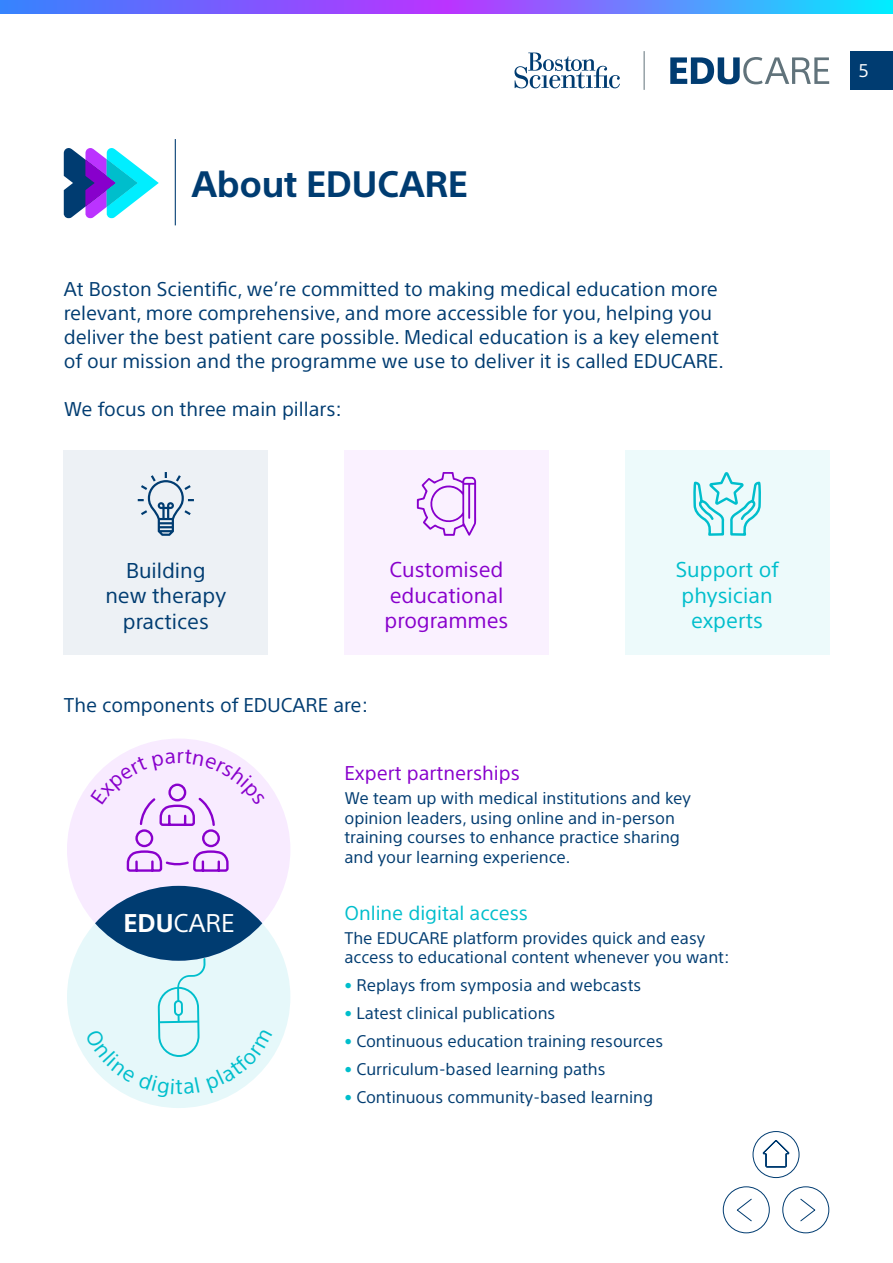
<style>
.page{position:relative;width:893px;height:1263px;background:#fff}
.page>*{position:absolute;margin:0;border:0;box-sizing:border-box;transform-origin:0 0}
.t1{font:700 36px "SST";letter-spacing:-.01em;color:#003c71}
.t2{font:25.05px "SST";color:#fff}
.t3{font:21px/25.5px "SST";color:#80c}
.t4{font:21px/25.5px "SST";color:#003c71;text-align:center}
.t5{font:21px/25.5px "SST";color:#00becc;text-align:center}
.t6{font:19.5px/24px "SST";color:#003c71}
.t7{font:19.5px "SST";color:#00becc}
.t8{font:19.5px "SST";color:#80c}
.t9{font:18px "SST";color:#fff}
.t10{font:16.5px/19.5px "SST";color:#003c71}
.s1{font-weight:700}
.s2{color:#00becc}
</style>
<div class="page">
<svg style="left:0;top:0;width:893px;height:14px;background:#6a76fe"></svg>
<div style="left:64px;top:451px;width:204px;height:204px;background:#edf1f5"></div>
<div style="left:344px;top:451px;width:205px;height:204px;background:#faf1ff"></div>
<div style="left:625px;top:451px;width:204px;height:204px;background:#edfafb"></div>
<div style="left:67px;top:738px;width:223px;height:223px;background:#f8ebff;border-radius:50%"></div>
<div style="left:67px;top:886px;width:223px;height:222px;background:#e6f8fa;border-radius:50%"></div>
<div style="left:95px;top:886px;width:167px;height:75px;background:#003c71;border-radius:50%"></div>
<svg style="left:138px;top:472px;width:56px;height:64px"></svg>
<svg style="left:417px;top:472px;width:59px;height:64px"></svg>
<svg style="left:693px;top:472px;width:68px;height:64px"></svg>
<hr style="left:644px;top:51px;width:1px;height:39px;background:#61737b">
<svg style="left:514px;top:53px;width:315px;height:35px"></svg>
<svg style="left:64px;top:148px;width:95px;height:70px"></svg>
<hr style="left:175px;top:139px;width:1px;height:86px;background:#003c71">
<div style="left:723px;top:1186px;width:47px;height:47px;border:1px solid #003c71;border-radius:50%"></div>
<svg style="left:736px;top:1198px;width:16px;height:24px"></svg>
<div style="left:782px;top:1186px;width:47px;height:47px;border:1px solid #003c71;border-radius:50%"></div>
<svg style="left:800px;top:1198px;width:16px;height:24px"></svg>
<div style="left:753px;top:1131px;width:46px;height:47px;border:1px solid #003c71;border-radius:50%"></div>
<svg style="left:763px;top:1140px;width:26px;height:27px"></svg>
<div style="left:850px;top:51px;width:43px;height:38px;background:#003c71"></div>
<svg style="left:93px;top:749px;width:158px;height:123px"></svg>
<svg style="left:86px;top:958px;width:186px;height:140px"></svg>
<h1 class="t1" style="left:191px;top:163px;width:278px">About EDUCARE</h1>
<p class="t6" style="left:64px;top:276px;width:662px">At Boston Scientific, we’re committed to making medical education more relevant, more comprehensive, and more accessible for you, helping you deliver the best patient care possible. Medical education is a key element of our mission and the programme we use to deliver it is called EDUCARE.</p>
<p class="t6" style="left:64px;top:397px;width:280px">We focus on three main pillars:</p>
<p class="t4" style="left:105px;top:557px;width:122px">Building new therapy practices</p>
<p class="t3" style="left:384px;top:557px;width:125px">Customised educational programmes</p>
<p class="t5" style="left:676px;top:557px;width:104px">Support of physician experts</p>
<p class="t6" style="left:64px;top:693px;width:306px">The components of EDUCARE are:</p>
<h2 class="t2" style="left:123px;top:908px;width:113px"><span class="s1">EDU</span>CARE</h2>
<p class="t8" style="left:344px;top:762px;width:177px">Expert partnerships</p>
<p class="t10" style="left:344px;top:788px;width:348px">We team up with medical institutions and key opinion leaders, using online and in-person training courses to enhance practice sharing and your learning experience.</p>
<p class="t7" style="left:344px;top:901px;width:185px">Online digital access</p>
<p class="t10" style="left:344px;top:928px;width:387px">The EDUCARE platform provides quick and easy access to educational content whenever you want:</p>
<p class="t10" style="left:344px;top:975px;width:298px"><span class="s2">•</span> Replays from symposia and webcasts</p>
<p class="t10" style="left:344px;top:1003px;width:212px"><span class="s2">•</span> Latest clinical publications</p>
<p class="t10" style="left:344px;top:1031px;width:320px"><span class="s2">•</span> Continuous education training resources</p>
<p class="t10" style="left:344px;top:1059px;width:263px"><span class="s2">•</span> Curriculum-based learning paths</p>
<p class="t10" style="left:344px;top:1087px;width:310px"><span class="s2">•</span> Continuous community-based learning</p>
<p class="t9" style="left:859px;top:60px;width:11px">5</p>
</div>
